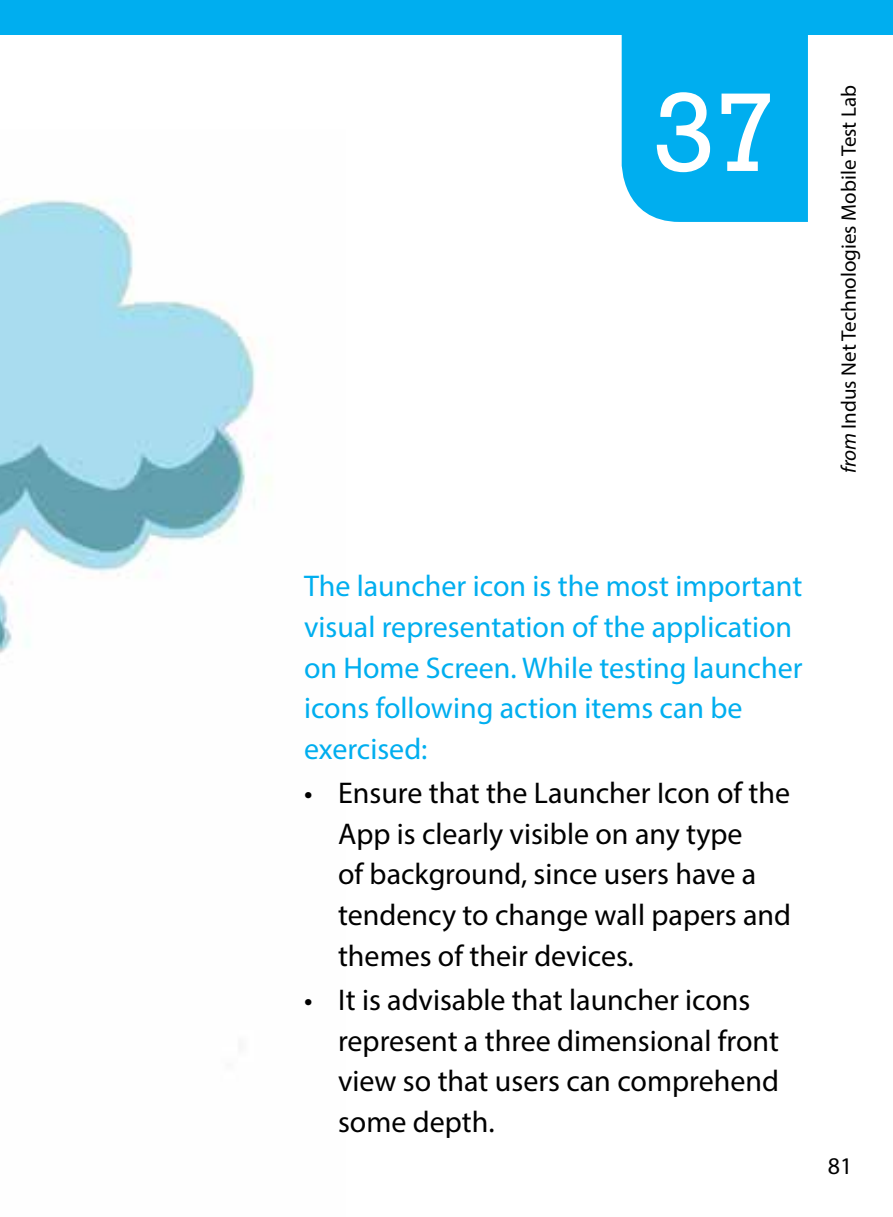
<style>
.page{position:relative;width:893px;height:1217px;background:#fff}
.page>*{position:absolute;margin:0;border:0;box-sizing:border-box;transform-origin:0 0}
.t1{font:114px "Rockwell";color:#fff}
.t2{font:30px/40.5px "Myriad Pro";color:#000}
.t3{font:30px/40.5px "Myriad Pro";color:#00aeef}
.t4{font:24px "Myriad Pro";color:#000}
.t5{font:21px "Myriad Pro";color:#000}
.s1{font-style:italic}
</style>
<div class="page">
<img style="left:0;top:199px;width:271px;height:454px">
<div style="left:622px;top:34px;width:186px;height:188px;background:#00aeef"></div>
<div style="left:0;top:0;width:893px;height:34px;background:#00aeef"></div>
<h1 class="t1" style="left:653px;top:67px;width:125px">37</h1>
<p class="t5" style="left:836px;top:473px;width:389px;rotate:-90deg"><span class="s1">from</span> Indus Net Technologies Mobile Test Lab</p>
<p class="t3" style="left:304px;top:565px;width:500px">The launcher icon is the most important visual representation of the application on Home Screen. While testing launcher icons following action items can be exercised:</p>
<p class="t2" style="left:338px;top:772px;width:455px;text-indent:-34px">• Ensure that the Launcher Icon of the<br>App is clearly visible on any type<br>of background, since users have a tendency to change wall papers and themes of their devices.</p>
<p class="t2" style="left:338px;top:979px;width:442px;text-indent:-34px">• It is advisable that launcher icons represent a three dimensional front view so that users can comprehend some depth.</p>
<p class="t4" style="left:828px;top:1151px;width:26px">81</p>
</div>
